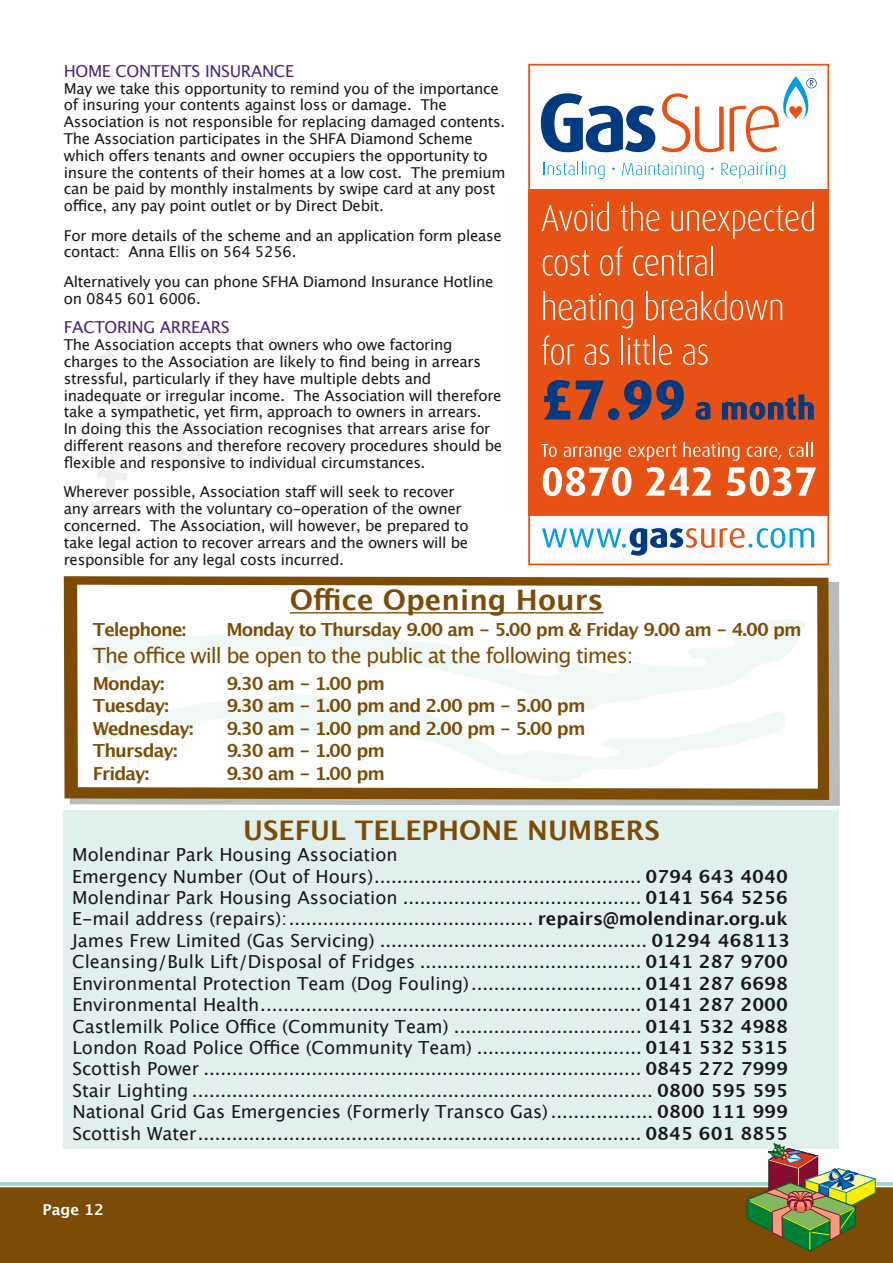
<style>
.page{position:relative;width:893px;height:1263px;background:#fff}
.page>*{position:absolute;margin:0;border:0;box-sizing:border-box;transform-origin:0 0}
.t1{font:700 28.35px "Lucida Grande";color:#7c4c07}
.t2{font:700 27px "Lucida Grande";color:#7c4c07}
.t3{font:21px "Lucida Grande";letter-spacing:-.05em;color:#7c4c07}
.t4{font:18px/21.5px "Lucida Grande";color:#1a171c}
.t5{font:700 18px "Lucida Grande";letter-spacing:-.05em;color:#7c4c07}
.t6{font:16.5px "Lucida Grande";letter-spacing:-.02em;color:#4c2582}
.t7{font:15px/16.8px "Lucida Grande";letter-spacing:-.02em;color:#1a171c}
.t8{font:700 15px "Lucida Grande";color:#fff}
.s1{font-weight:700}
</style>
<div class="page">
<svg style="left:164px;top:388px;width:48px;height:81px"></svg>
<svg style="left:91px;top:441px;width:51px;height:76px"></svg>
<svg style="left:93px;top:351px;width:63px;height:82px"></svg>
<div style="left:0;top:1187px;width:893px;height:76px;background:#7c4c07"></div>
<div style="left:64px;top:810px;width:775px;height:338px;background:#e0f0ed"></div>
<svg style="left:69px;top:582px;width:771px;height:224px;background:#c1c2c4"></svg>
<svg style="left:64px;top:576px;width:765px;height:224px;background:#835616"></svg>
<svg style="left:77px;top:585px;width:741px;height:204px"></svg>
<svg style="left:85px;top:614px;width:725px;height:97px"></svg>
<svg style="left:92px;top:693px;width:695px;height:90px"></svg>
<hr style="left:290px;top:612px;width:313px;height:1px;background:#7c4c07">
<svg style="left:0;top:1143px;width:893px;height:108px"></svg>
<svg style="left:528px;top:64px;width:301px;height:501px"></svg>
<div style="left:528px;top:189px;width:301px;height:326px;background:#e75113"></div>
<svg style="left:544px;top:161px;width:61px;height:18px"></svg>
<svg style="left:622px;top:162px;width:81px;height:17px"></svg>
<svg style="left:721px;top:162px;width:64px;height:17px"></svg>
<svg style="left:541px;top:93px;width:114px;height:59px"></svg>
<svg style="left:661px;top:93px;width:63px;height:59px"></svg>
<svg style="left:730px;top:76px;width:87px;height:76px"></svg>
<svg style="left:542px;top:528px;width:272px;height:28px"></svg>
<svg style="left:541px;top:444px;width:16px;height:13px"></svg>
<svg style="left:563px;top:446px;width:58px;height:15px"></svg>
<svg style="left:628px;top:444px;width:48px;height:17px"></svg>
<svg style="left:683px;top:442px;width:56px;height:19px"></svg>
<svg style="left:747px;top:446px;width:34px;height:14px"></svg>
<svg style="left:789px;top:442px;width:23px;height:15px"></svg>
<svg style="left:543px;top:467px;width:88px;height:29px"></svg>
<svg style="left:646px;top:467px;width:65px;height:29px"></svg>
<svg style="left:726px;top:467px;width:90px;height:29px"></svg>
<svg style="left:542px;top:202px;width:67px;height:29px"></svg>
<svg style="left:621px;top:202px;width:38px;height:29px"></svg>
<svg style="left:672px;top:202px;width:142px;height:37px"></svg>
<svg style="left:543px;top:250px;width:46px;height:26px"></svg>
<svg style="left:600px;top:246px;width:23px;height:30px"></svg>
<svg style="left:633px;top:250px;width:74px;height:26px"></svg>
<hr style="left:711px;top:246px;width:2px;height:29px;background:#fff">
<svg style="left:543px;top:291px;width:90px;height:37px"></svg>
<svg style="left:646px;top:291px;width:136px;height:29px"></svg>
<svg style="left:542px;top:335px;width:32px;height:30px"></svg>
<svg style="left:585px;top:344px;width:24px;height:21px"></svg>
<hr style="left:621px;top:335px;width:2px;height:30px;background:#fff">
<svg style="left:628px;top:338px;width:22px;height:27px"></svg>
<hr style="left:653px;top:335px;width:2px;height:30px;background:#fff">
<svg style="left:659px;top:344px;width:13px;height:21px"></svg>
<svg style="left:683px;top:344px;width:25px;height:21px"></svg>
<svg style="left:544px;top:380px;width:26px;height:39px"></svg>
<svg style="left:576px;top:380px;width:28px;height:39px"></svg>
<div style="left:608px;top:408px;width:11px;height:12px;background:#003a80;border-radius:50%"></div>
<svg style="left:624px;top:380px;width:60px;height:40px"></svg>
<svg style="left:695px;top:402px;width:15px;height:18px"></svg>
<svg style="left:722px;top:394px;width:92px;height:26px"></svg>
<p class="t6" style="left:64px;top:61px;width:232px">Hom e Contents I nsurance</p>
<p class="t7" style="left:64px;top:80px;width:443px">May we take this opportunity to remind you of the importance of insuring your contents against loss or damage. The Association is not responsible for replacing damaged contents.<br>The Association participates in the SHFA Diamond Scheme which offers tenants and owner occupiers the opportunity to insure the contents of their homes at a low cost. The premium can be paid by monthly instalments by swipe card at any post office, any pay point outlet or by Direct Debit.</p>
<p class="t7" style="left:64px;top:227px;width:440px">For more details of the scheme and an application form please contact: Anna Ellis on 564 5256.</p>
<p class="t7" style="left:64px;top:273px;width:431px">Alternatively you can phone SFHA Diamond Insurance Hotline on 0845 601 6006.</p>
<p class="t6" style="left:64px;top:318px;width:20px">Factoring</p>
<p class="t6" style="left:160px;top:318px;width:51px">Arrears</p>
<p class="t7" style="left:64px;top:337px;width:440px">The Association accepts that owners who owe factoring charges to the Association are likely to find being in arrears stressful, particularly if they have multiple debts and inadequate or irregular income. The Association will therefore take a sympathetic, yet firm, approach to owners in arrears.<br>In doing this the Association recognises that arrears arise for different reasons and therefore recovery procedures should be flexible and responsive to individual circumstances.</p>
<p class="t7" style="left:64px;top:484px;width:407px">Wherever possible, Association staff will seek to recover any arrears with the voluntary co-operation of the owner concerned. The Association, will however, be prepared to take legal action to recover arrears and the owners will be responsible for any legal costs incurred.</p>
<h1 class="t1" style="left:290px;top:577px;width:315px">Office Opening Hours</h1>
<p class="t5" style="left:93px;top:615px;width:95px">Telephone:</p>
<p class="t5" style="left:226px;top:615px;width:577px">Monday to Thursday 9.00 am - 5.00 pm &amp; Friday 9.00 am - 4.00 pm</p>
<p class="t3" style="left:93px;top:643px;width:542px">The office will be open to the public at the following times:</p>
<p class="t5" style="left:93px;top:669px;width:73px">Monday:</p>
<p class="t5" style="left:226px;top:669px;width:160px">9.30 am - 1.00 pm</p>
<p class="t5" style="left:93px;top:691px;width:78px">Tuesday:</p>
<p class="t5" style="left:226px;top:691px;width:361px">9.30 am - 1.00 pm and 2.00 pm - 5.00 pm</p>
<p class="t5" style="left:93px;top:714px;width:102px">Wednesday:</p>
<p class="t5" style="left:226px;top:714px;width:361px">9.30 am - 1.00 pm and 2.00 pm - 5.00 pm</p>
<p class="t5" style="left:93px;top:736px;width:86px">Thursday:</p>
<p class="t5" style="left:226px;top:736px;width:160px">9.30 am - 1.00 pm</p>
<p class="t5" style="left:93px;top:759px;width:58px">Friday:</p>
<p class="t5" style="left:226px;top:759px;width:160px">9.30 am - 1.00 pm</p>
<h2 class="t2" style="left:243px;top:808px;width:418px">Useful Telephone N umbers</h2>
<p class="t4" style="left:72px;top:844px;width:719px">Molendinar Park Housing Association<br>Emergency Number (Out of Hours)............................................... <span class="s1">0794 643 4040<br></span>Molendinar Park Housing Association .......................................... <span class="s1">0141 564 5256<br></span>E-mail address (repairs):........................................... <span class="s1">repairs@molendinar.org.uk </span>James Frew Limited (Gas Servicing) ............................................... <span class="s1">01294 468113<br></span>Cleansing/Bulk Lift/Disposal of Fridges ....................................... <span class="s1">0141 287 9700<br></span>Environmental Protection Team (Dog Fouling).............................. <span class="s1">0141 287 6698<br></span>Environmental Health................................................................... <span class="s1">0141 287 2000<br></span>Castlemilk Police Office (Community Team) ................................. <span class="s1">0141 532 4988<br></span>London Road Police Office (Community Team) ............................. <span class="s1">0141 532 5315<br></span>Scottish Power ............................................................................. <span class="s1">0845 272 7999<br></span>Stair Lighting ................................................................................. <span class="s1">0800 595 595<br></span>National Grid Gas Emergencies (Formerly Transco Gas).................. <span class="s1">0800 111 999<br></span>Scottish Water.............................................................................. <span class="s1">0845 601 8855</span></p>
<p class="t8" style="left:43px;top:1198px;width:63px">Page 12</p>
</div>
